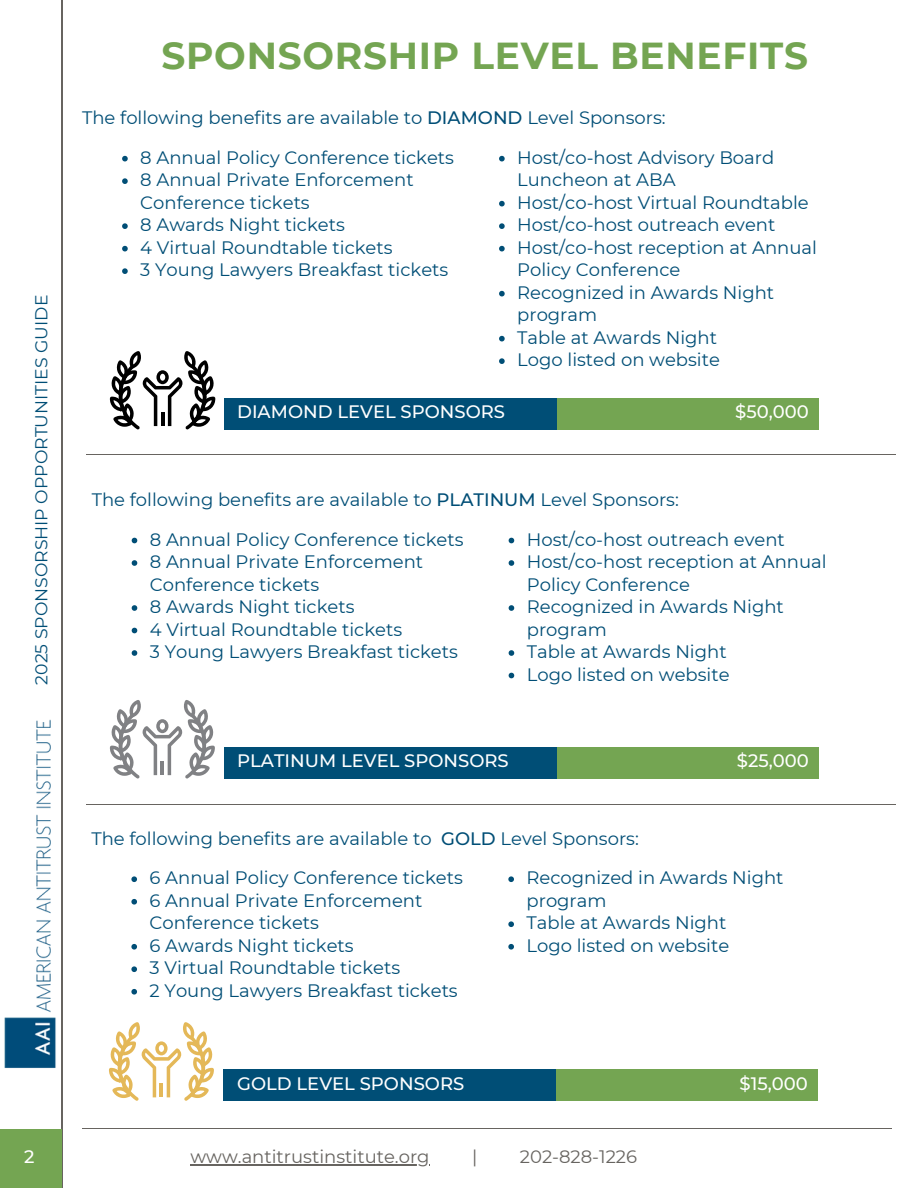
<style>
.page{position:relative;width:918px;height:1188px;background:#fff}
.page>*{position:absolute;margin:0;border:0;box-sizing:border-box;transform-origin:0 0}
.t1{font:700 37.5px "Montserrat";letter-spacing:.02em;color:#74a552}
.t2{font:18px/22.5px "Montserrat";color:#004e76}
.t3{font:500 18px "Montserrat";color:#fff}
.t4{font:18px "Montserrat";color:#676460}
.t5{font:17.25px "Montserrat";color:#004e76}
.s1{font-weight:500}
</style>
<div class="page">
<svg style="left:110px;top:700px;width:105px;height:78px"></svg>
<hr style="left:161px;top:761px;width:3px;height:14px;background:#808184">
<div style="left:225px;top:747px;width:332px;height:32px;background:#004e76"></div>
<div style="left:557px;top:747px;width:262px;height:32px;background:#74a552"></div>
<img style="left:4px;top:719px;width:52px;height:349px">
<hr style="left:61px;top:0;width:1px;height:1188px;background:#676460">
<hr style="left:86px;top:804px;width:810px;height:1px;background:#676460">
<svg style="left:110px;top:351px;width:105px;height:78px"></svg>
<hr style="left:161px;top:412px;width:3px;height:14px;background:#000">
<div style="left:225px;top:398px;width:332px;height:32px;background:#004e76"></div>
<div style="left:557px;top:398px;width:262px;height:32px;background:#74a552"></div>
<hr style="left:86px;top:455px;width:810px;height:1px;background:#676460">
<svg style="left:109px;top:1022px;width:105px;height:79px"></svg>
<hr style="left:160px;top:1083px;width:3px;height:14px;background:#e4b858">
<div style="left:224px;top:1069px;width:332px;height:32px;background:#004e76"></div>
<div style="left:556px;top:1069px;width:262px;height:32px;background:#74a552"></div>
<hr style="left:82px;top:1129px;width:810px;height:1px;background:#676460">
<div style="left:0;top:1129px;width:62px;height:59px;background:#74a552"></div>
<svg style="left:132px;top:538px;width:5px;height:5px"></svg>
<svg style="left:132px;top:560px;width:5px;height:6px"></svg>
<svg style="left:132px;top:605px;width:5px;height:6px"></svg>
<svg style="left:132px;top:628px;width:5px;height:5px"></svg>
<svg style="left:132px;top:650px;width:5px;height:6px"></svg>
<svg style="left:509px;top:538px;width:5px;height:5px"></svg>
<svg style="left:509px;top:560px;width:5px;height:6px"></svg>
<svg style="left:509px;top:605px;width:5px;height:6px"></svg>
<svg style="left:509px;top:650px;width:5px;height:6px"></svg>
<svg style="left:509px;top:673px;width:5px;height:5px"></svg>
<svg style="left:122px;top:156px;width:6px;height:5px"></svg>
<svg style="left:122px;top:178px;width:6px;height:6px"></svg>
<svg style="left:122px;top:223px;width:6px;height:6px"></svg>
<svg style="left:122px;top:246px;width:6px;height:5px"></svg>
<svg style="left:122px;top:268px;width:6px;height:6px"></svg>
<svg style="left:499px;top:156px;width:6px;height:5px"></svg>
<svg style="left:499px;top:201px;width:6px;height:5px"></svg>
<svg style="left:499px;top:223px;width:6px;height:6px"></svg>
<svg style="left:499px;top:246px;width:6px;height:5px"></svg>
<svg style="left:499px;top:291px;width:6px;height:5px"></svg>
<svg style="left:499px;top:336px;width:6px;height:5px"></svg>
<svg style="left:499px;top:358px;width:6px;height:6px"></svg>
<svg style="left:131px;top:876px;width:6px;height:6px"></svg>
<svg style="left:131px;top:899px;width:6px;height:6px"></svg>
<svg style="left:131px;top:944px;width:6px;height:6px"></svg>
<svg style="left:131px;top:966px;width:6px;height:6px"></svg>
<svg style="left:131px;top:989px;width:6px;height:6px"></svg>
<svg style="left:508px;top:876px;width:6px;height:6px"></svg>
<svg style="left:508px;top:921px;width:6px;height:6px"></svg>
<svg style="left:508px;top:944px;width:6px;height:6px"></svg>
<hr style="left:190px;top:1165px;width:240px;height:1px;background:#676460">
<p class="t5" style="left:31px;top:685px;width:391px;rotate:-90deg">2025 SPONSORSHIP OPPORTUNITIES GUIDE</p>
<p class="t1" style="left:161px;top:33px;width:648px">SPONSORSHIP LEVEL BENEFITS</p>
<p class="t2" style="left:82px;top:107px;width:585px">The following benefits are available to <span class="s1">DIAMOND</span> Level Sponsors:</p>
<p class="t2" style="left:140px;top:146px;width:315px">8 Annual Policy Conference tickets</p>
<h2 class="t2" style="left:140px;top:169px;width:275px">8 Annual Private Enforcement<br>Conference tickets</h2>
<h4 class="t2" style="left:140px;top:214px;width:206px">8 Awards Night tickets</h4>
<p class="t2" style="left:140px;top:236px;width:254px">4 Virtual Roundtable tickets</p>
<p class="t2" style="left:140px;top:259px;width:310px">3 Young Lawyers Breakfast tickets</p>
<p class="t2" style="left:517px;top:146px;width:259px">Host/co-host Advisory Board<br>Luncheon at ABA</p>
<p class="t2" style="left:517px;top:191px;width:293px">Host/co-host Virtual Roundtable</p>
<p class="t2" style="left:517px;top:214px;width:260px">Host/co-host outreach event</p>
<p class="t2" style="left:517px;top:236px;width:301px">Host/co-host reception at Annual<br>Policy Conference</p>
<p class="t2" style="left:517px;top:281px;width:259px">Recognized in Awards Night program</p>
<p class="t2" style="left:517px;top:326px;width:201px">Table at Awards Night</p>
<p class="t2" style="left:517px;top:349px;width:204px">Logo listed on website</p>
<p class="t3" style="left:237px;top:401px;width:269px">DIAMOND LEVEL SPONSORS</p>
<p class="t3" style="left:735px;top:401px;width:75px">$50,000</p>
<h1 class="t2" style="left:92px;top:488px;width:589px">The following benefits are available to <span class="s1">PLATINUM</span> Level Sponsors:</h1>
<p class="t2" style="left:150px;top:528px;width:315px">8 Annual Policy Conference tickets</p>
<p class="t2" style="left:150px;top:550px;width:275px">8 Annual Private Enforcement<br>Conference tickets</p>
<p class="t2" style="left:150px;top:595px;width:206px">8 Awards Night tickets</p>
<p class="t2" style="left:150px;top:618px;width:254px">4 Virtual Roundtable tickets</p>
<p class="t2" style="left:150px;top:640px;width:310px">3 Young Lawyers Breakfast tickets</p>
<p class="t2" style="left:527px;top:528px;width:260px">Host/co-host outreach event</p>
<p class="t2" style="left:527px;top:550px;width:301px">Host/co-host reception at Annual<br>Policy Conference</p>
<p class="t2" style="left:527px;top:595px;width:259px">Recognized in Awards Night program</p>
<p class="t2" style="left:527px;top:640px;width:201px">Table at Awards Night</p>
<p class="t2" style="left:527px;top:663px;width:204px">Logo listed on website</p>
<p class="t3" style="left:237px;top:750px;width:273px">PLATINUM LEVEL SPONSORS</p>
<p class="t3" style="left:737px;top:750px;width:73px">$25,000</p>
<p class="t2" style="left:91px;top:827px;width:549px">The following benefits are available to <span class="s1">GOLD</span> Level Sponsors:</p>
<h2 class="t2" style="left:150px;top:867px;width:315px">6 Annual Policy Conference tickets</h2>
<h4 class="t2" style="left:150px;top:889px;width:274px">6 Annual Private Enforcement<br>Conference tickets</h4>
<p class="t2" style="left:150px;top:934px;width:206px">6 Awards Night tickets</p>
<p class="t2" style="left:150px;top:957px;width:252px">3 Virtual Roundtable tickets</p>
<p class="t2" style="left:150px;top:979px;width:310px">2 Young Lawyers Breakfast tickets</p>
<p class="t2" style="left:527px;top:867px;width:259px">Recognized in Awards Night program</p>
<p class="t2" style="left:527px;top:912px;width:201px">Table at Awards Night</p>
<p class="t2" style="left:527px;top:934px;width:204px">Logo listed on website</p>
<p class="t3" style="left:237px;top:1072px;width:229px">GOLD LEVEL SPONSORS</p>
<p class="t3" style="left:740px;top:1072px;width:70px">$15,000</p>
<p class="t3" style="left:24px;top:1146px;width:12px">2</p>
<p class="t4" style="left:190px;top:1146px;width:241px">www.antitrustinstitute.org</p>
<p class="t4" style="left:472px;top:1146px;width:7px">|</p>
<p class="t4" style="left:520px;top:1146px;width:119px">202-828-1226</p>
</div>
